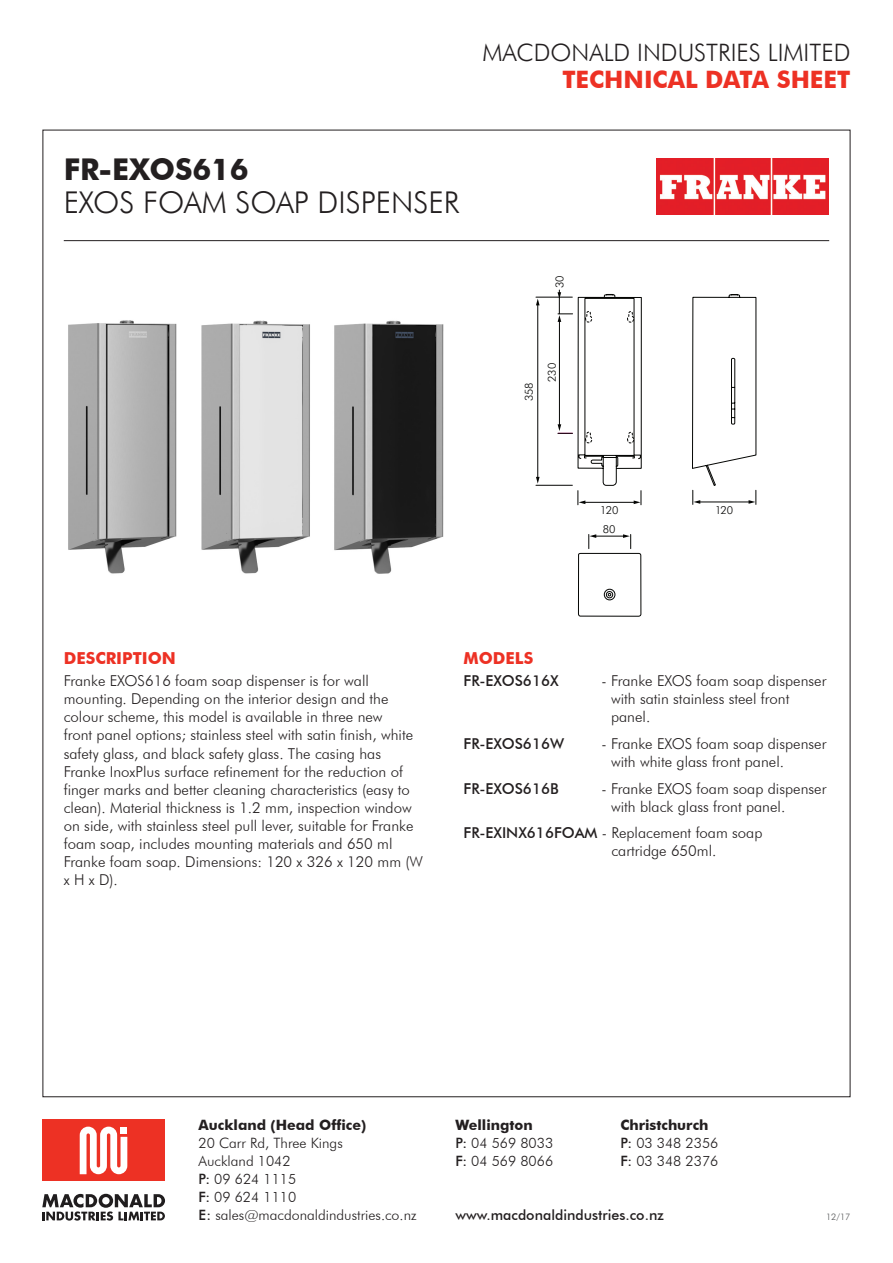
<style>
.page{position:relative;width:893px;height:1263px;background:#fff}
.page>*{position:absolute;margin:0;border:0;box-sizing:border-box;transform-origin:0 0}
.t1{font:300 30px "Futura BT";color:#231f20}
.t2{font:700 30px "Futura BT";color:#231f20}
.t3{font:300 24px/27px "Futura BT";color:#231f20;text-align:right}
.t4{font:700 16.5px "Futura BT";color:#ed3124}
.t5{font:300 15px/18px "Futura BT";color:#231f20}
.t6{font:500 15px "Futura BT";color:#231f20}
.t7{font:300 14.25px/18px "Futura BT";color:#231f20}
.t8{font:700 14.25px/18px "Futura BT";color:#231f20}
.t9{font:500 14.25px "Futura BT";color:#231f20}
.t10{font:300 10.95px "Futura BT";color:#050504}
.t11{font:300 9px "Futura BT";color:#545557}
.s1{font-weight:700;color:#ed3124}
.s2{font-weight:500}
.s3{font-weight:300}
</style>
<div class="page">
<hr style="left:64px;top:240px;width:765px;height:1px;background:#231f20">
<div style="left:42px;top:1120px;width:123px;height:61px;background:#ed3124"></div>
<svg style="left:80px;top:1126px;width:47px;height:48px"></svg>
<svg style="left:42px;top:1194px;width:123px;height:26px"></svg>
<img style="left:656px;top:159px;width:172px;height:55px">
<svg style="left:577px;top:505px;width:65px;height:112px"></svg>
<svg style="left:588px;top:534px;width:43px;height:15px"></svg>
<hr style="left:536px;top:297px;width:36px;height:1px;background:#040503">
<hr style="left:536px;top:485px;width:36px;height:1px;background:#040503">
<hr style="left:537px;top:304px;width:1px;height:174px;background:#040503">
<svg style="left:536px;top:299px;width:4px;height:6px"></svg>
<svg style="left:536px;top:477px;width:4px;height:7px"></svg>
<svg style="left:558px;top:290px;width:199px;height:215px"></svg>
<img style="left:334px;top:320px;width:110px;height:254px">
<img style="left:201px;top:320px;width:109px;height:254px">
<img style="left:68px;top:320px;width:109px;height:254px">
<p class="t3" style="left:483px;top:39px;width:369px">MACDONALD INDUSTRIES LIMITED<br><span class="s1">TECHNICAL DATA SHEET</span></p>
<p class="t2" style="left:64px;top:151px;width:186px">FR-EXOS616</p>
<p class="t1" style="left:64px;top:184px;width:397px">EXOS FOAM SOAP DISPENSER</p>
<p class="t10" style="left:553px;top:288px;width:14px;rotate:-90deg">30</p>
<p class="t10" style="left:522px;top:401px;width:21px;rotate:-90deg">358</p>
<p class="t10" style="left:545px;top:382px;width:21px;rotate:-90deg">230</p>
<p class="t10" style="left:600px;top:504px;width:20px">120</p>
<p class="t10" style="left:603px;top:523px;width:14px">80</p>
<p class="t10" style="left:715px;top:503px;width:20px">120</p>
<p class="t4" style="left:64px;top:648px;width:114px">DESCRIPTION</p>
<p class="t5" style="left:64px;top:672px;width:361px">Franke EXOS616 foam soap dispenser is for wall mounting. Depending on the interior design and the colour scheme, this model is available in three new<br>front panel options; stainless steel with satin finish, white safety glass, and black safety glass. The casing has Franke InoxPlus surface refinement for the reduction of finger marks and better cleaning characteristics (easy to clean). Material thickness is 1.2 mm, inspection window on side, with stainless steel pull lever, suitable for Franke foam soap, includes mounting materials and 650 ml Franke foam soap. Dimensions: 120 x 326 x 120 mm (W x H x D).</p>
<p class="t4" style="left:463px;top:648px;width:71px">MODELS</p>
<p class="t6" style="left:463px;top:672px;width:97px">FR-EXOS616X</p>
<p class="t5" style="left:611px;top:672px;width:217px;text-indent:-10px">- Franke EXOS foam soap dispenser with satin stainless steel front panel.</p>
<p class="t6" style="left:463px;top:734px;width:102px">FR-EXOS616W</p>
<p class="t5" style="left:611px;top:734px;width:217px;text-indent:-10px">- Franke EXOS foam soap dispenser with white glass front panel.</p>
<p class="t6" style="left:463px;top:779px;width:97px">FR-EXOS616B</p>
<p class="t5" style="left:611px;top:779px;width:217px;text-indent:-10px">- Franke EXOS foam soap dispenser with black glass front panel.</p>
<p class="t5" style="left:611px;top:823px;width:153px;text-indent:-148px"><span class="s2">FR-EXINX616FOAM</span> - Replacement foam soap cartridge 650ml.</p>
<p class="t8" style="left:199px;top:1116px;width:169px">Auckland (Head Office)<br><span class="s3">20 Carr Rd, Three Kings</span></p>
<p class="t7" style="left:199px;top:1152px;width:94px">Auckland 1042</p>
<p class="t7" style="left:199px;top:1170px;width:99px"><span class="s2">P:</span> 09 624 1115</p>
<p class="t7" style="left:199px;top:1188px;width:99px"><span class="s2">F:</span> 09 624 1110</p>
<p class="t7" style="left:199px;top:1206px;width:219px"><span class="s2">E:</span> sales@macdonaldindustries.co.nz</p>
<p class="t8" style="left:455px;top:1116px;width:79px">Wellington</p>
<p class="t7" style="left:455px;top:1134px;width:99px"><span class="s2">P:</span> 04 569 8033<br><span class="s2">F:</span> 04 569 8066</p>
<p class="t8" style="left:620px;top:1116px;width:90px">Christchurch</p>
<p class="t7" style="left:620px;top:1134px;width:100px"><span class="s2">P:</span> 03 348 2356<br><span class="s2">F:</span> 03 348 2376</p>
<p class="t9" style="left:455px;top:1206px;width:210px">www.macdonaldindustries.co.nz</p>
<p class="t11" style="left:826px;top:1212px;width:26px">12/17</p>
</div>
